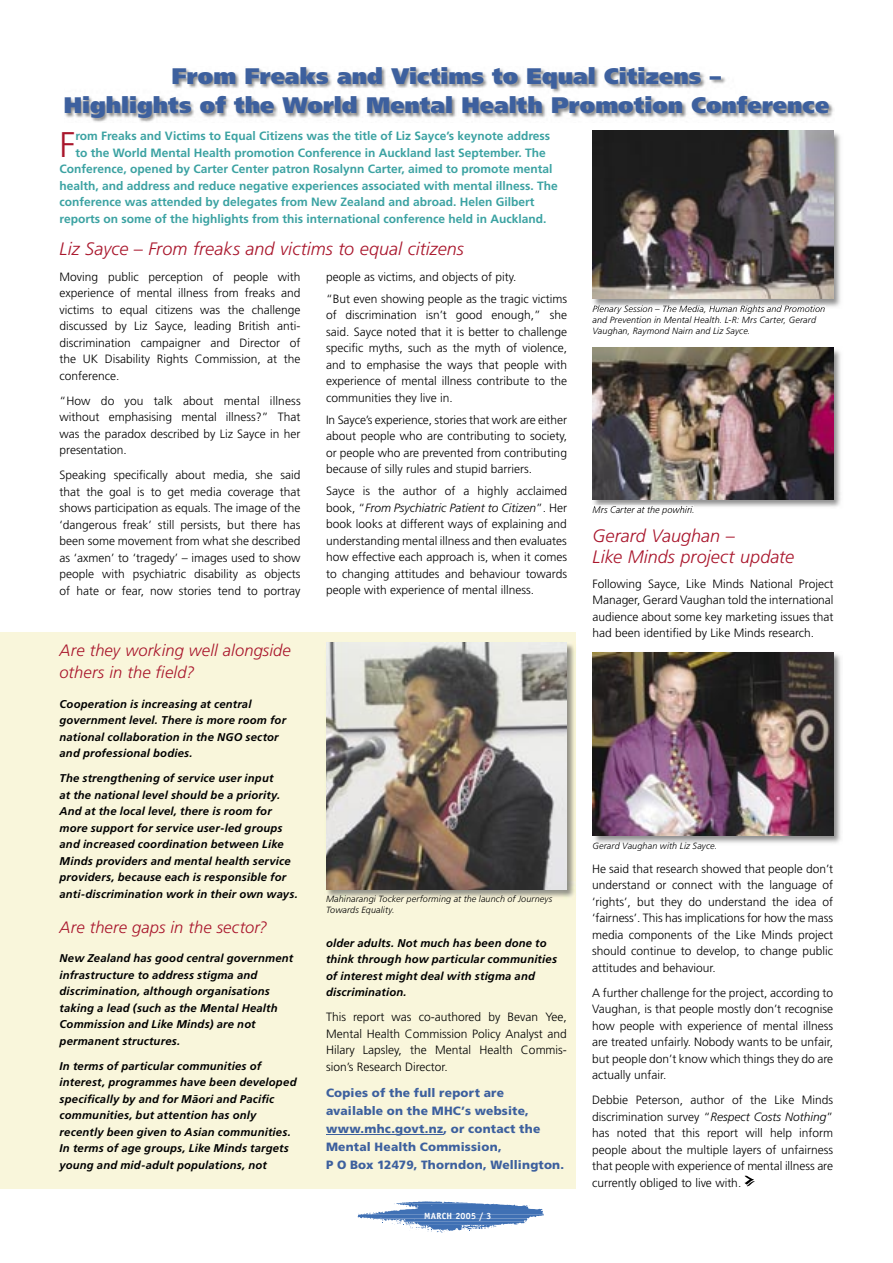
<style>
.page{position:relative;width:893px;height:1263px;background:#fff}
.page>*{position:absolute;margin:0;border:0;box-sizing:border-box;transform-origin:0 0}
.t1{font:300 35.7px "Maori Frutiger";color:#a9162c}
.t2{font:900 22.5px/28.5px "Maori Frutiger";color:#3d609e;text-align:center}
.t3{font:italic 300 18px/21px "Maori Frutiger";color:#a9162c}
.t4{font:italic 300 16.5px/22.5px "Maori Frutiger";letter-spacing:.005em;color:#a9162c}
.t5{font:300 12px/16.5px "Maori Frutiger";color:#000;text-align:justify}
.t6{font:700 12px "Maori Frutiger";color:#3ba2a2}
.t7{font:900 12px/18px "Maori Frutiger";letter-spacing:.015em;color:#3d609e}
.t8{font:italic 700 11.25px/16.5px "Maori Frutiger";letter-spacing:.015em;color:#000}
.t9{font:italic 300 9px/11.2px "Maori Frutiger";letter-spacing:.015em;color:#000}
.t10{font:700 9px "Officina Sans";letter-spacing:.03em;color:#fff}
.s1{font-style:italic}
</style>
<div class="page">
<svg style="left:357px;top:1201px;width:187px;height:32px"></svg>
<div style="left:0;top:632px;width:575px;height:557px;background:#f9f6db"></div>
<img style="left:65px;top:67px;width:769px;height:55px">
<svg style="left:745px;top:1176px;width:10px;height:11px"></svg>
<img style="left:326px;top:642px;width:250px;height:258px">
<img style="left:326px;top:642px;width:241px;height:247px">
<hr style="left:326px;top:1134px;width:118px;height:1px;background:#3d609e">
<img style="left:592px;top:652px;width:249px;height:191px">
<img style="left:593px;top:652px;width:240px;height:183px">
<img style="left:592px;top:130px;width:249px;height:177px">
<img style="left:593px;top:305px;width:232px;height:4px">
<img style="left:592px;top:131px;width:241px;height:168px">
<img style="left:592px;top:347px;width:249px;height:160px">
<img style="left:593px;top:506px;width:101px;height:3px">
<img style="left:592px;top:347px;width:241px;height:152px">
<h2 class="t2" style="left:64px;top:62px;width:767px">From Freaks and Victims to Equal Citizens –<br>Highlights of the World Mental Health Promotion Conference</h2>
<h1 class="t1" style="left:60px;top:124px;width:17px">F</h1>
<p class="t6" style="left:75px;top:129px;width:476px">rom Freaks and Victims to Equal Citizens was the title of Liz Sayce’s keynote address</p>
<p class="t6" style="left:75px;top:146px;width:472px">to the World Mental Health promotion Conference in Auckland last September. The</p>
<p class="t6" style="left:60px;top:162px;width:495px">Conference, opened by Carter Center patron Rosalynn Carter, aimed to promote mental</p>
<p class="t6" style="left:60px;top:179px;width:500px">health, and address and reduce negative experiences associated with mental illness. The</p>
<p class="t6" style="left:60px;top:195px;width:476px">conference was attended by delegates from New Zealand and abroad. Helen Gilbert</p>
<p class="t6" style="left:60px;top:212px;width:488px">reports on some of the highlights from this international conference held in Auckland.</p>
<h3 class="t3" style="left:60px;top:238px;width:406px">Liz Sayce – From freaks and victims to equal citizens</h3>
<p class="t5" style="left:60px;top:268px;width:242px">Moving public perception of people with experience of mental illness from freaks and victims to equal citizens was the challenge discussed by Liz Sayce, leading British anti&shy;discrimination campaigner and Director of the UK Disability Rights Commission, at the conference.</p>
<p class="t5" style="left:60px;top:392px;width:243px">“How do you talk about mental illness without emphasising mental illness?” That was the paradox described by Liz Sayce in her presentation.</p>
<p class="t5" style="left:60px;top:467px;width:242px">Speaking specifically about media, she said that the goal is to get media coverage that shows participation as equals. The image of the ‘dangerous freak’ still persists, but there has been some movement from what she described as ‘axmen’ to ‘tragedy’ – images used to show people with psychiatric disability as objects of hate or fear, now stories tend to portray</p>
<h3 class="t4" style="left:60px;top:639px;width:233px">Are they working well alongside others in the field?</h3>
<p class="t8" style="left:60px;top:695px;width:228px">Cooperation is increasing at central government level. There is more room for national collaboration in the NGO sector and professional bodies.</p>
<p class="t8" style="left:60px;top:770px;width:240px">The strengthening of service user input<br>at the national level should be a priority.<br>And at the local level, there is room for more support for service user-led groups and increased coordination between Like Minds providers and mental health service providers, because each is responsible for anti-discrimination work in their own ways.</p>
<h3 class="t4" style="left:60px;top:916px;width:209px">Are there gaps in the sector?</h3>
<p class="t8" style="left:60px;top:950px;width:235px">New Zealand has good central government infrastructure to address stigma and discrimination, although organisations taking a lead (such as the Mental Health Commission and Like Minds) are not permanent structures.</p>
<p class="t8" style="left:60px;top:1057px;width:238px">In terms of particular communities of interest, programmes have been developed specifically by and for Mäori and Pacific communities, but attention has only recently been given to Asian communities.<br>In terms of age groups, Like Minds targets young and mid-adult populations, not</p>
<p class="t5" style="left:326px;top:266px;width:242px;line-height:22px">people as victims, and objects of pity.<br>“But even showing people as the tragic victims</p>
<p class="t5" style="left:326px;top:307px;width:242px">of discrimination isn’t good enough,” she said. Sayce noted that it is better to challenge specific myths, such as the myth of violence, and to emphasise the ways that people with experience of mental illness contribute to the communities they live in.</p>
<p class="t5" style="left:326px;top:411px;width:242px">In Sayce’s experience, stories that work are either about people who are contributing to society, or people who are prevented from contributing because of silly rules and stupid barriers.</p>
<p class="t5" style="left:326px;top:483px;width:242px">Sayce is the author of a highly acclaimed book, “<span class="s1">From Psychiatric Patient to Citizen</span>”. Her book looks at different ways of explaining and understanding mental illness and then evaluates how effective each approach is, when it comes to changing attitudes and behaviour towards people with experience of mental illness.</p>
<p class="t9" style="left:326px;top:893px;width:228px">Mahinarangi Tocker performing at the launch of Journeys<br>Towards Equality.</p>
<p class="t8" style="left:326px;top:934px;width:232px">older adults. Not much has been done to think through how particular communities of interest might deal with stigma and discrimination.</p>
<p class="t5" style="left:326px;top:1009px;width:242px">This report was co-authored by Bevan Yee, Mental Health Commission Policy Analyst and Hilary Lapsley, the Mental Health Commis - sion’s Research Director.</p>
<p class="t7" style="left:326px;top:1084px;width:240px">Copies of the full report are available on the MHC’s website, www.mhc.govt.nz, or contact the<br>Mental Health Commission,<br>P O Box 12479, Thorndon, Wellington.</p>
<p class="t10" style="left:424px;top:1210px;width:69px">MARCH 2005 / 3</p>
<p class="t9" style="left:592px;top:303px;width:234px">Plenary Session – The Media, Human Rights and Promotion and Prevention in Mental Health. L-R: Mrs Carter, Gerard<br>Vaughan, Raymond Nairn and Liz Sayce.</p>
<p class="t9" style="left:592px;top:504px;width:104px">Mrs Carter at the powhiri.</p>
<h3 class="t3" style="left:592px;top:525px;width:203px">Gerard Vaughan –<br>Like Minds project update</h3>
<p class="t5" style="left:592px;top:575px;width:243px">Following Sayce, Like Minds National Project Manager, Gerard Vaughan told the international audience about some key marketing issues that had been identified by Like Minds research.</p>
<p class="t9" style="left:592px;top:840px;width:126px">Gerard Vaughan with Liz Sayce.</p>
<p class="t5" style="left:592px;top:860px;width:243px">He said that research showed that people don’t understand or connect with the language of ‘rights’, but they do understand the idea of ‘fairness’. This has implications for how the mass media components of the Like Minds project should continue to develop, to change public attitudes and behaviour.</p>
<p class="t5" style="left:592px;top:984px;width:243px">A further challenge for the project, according to Vaughan, is that people mostly don’t recognise how people with experience of mental illness are treated unfairly. Nobody wants to be unfair, but people don’t know which things they do are actually unfair.</p>
<p class="t5" style="left:592px;top:1092px;width:243px">Debbie Peterson, author of the Like Minds discrimination survey “<span class="s1">Respect Costs Nothing</span>” has noted that this report will help inform people about the multiple layers of unfairness that people with experience of mental illness are currently obliged to live with.</p>
</div>
